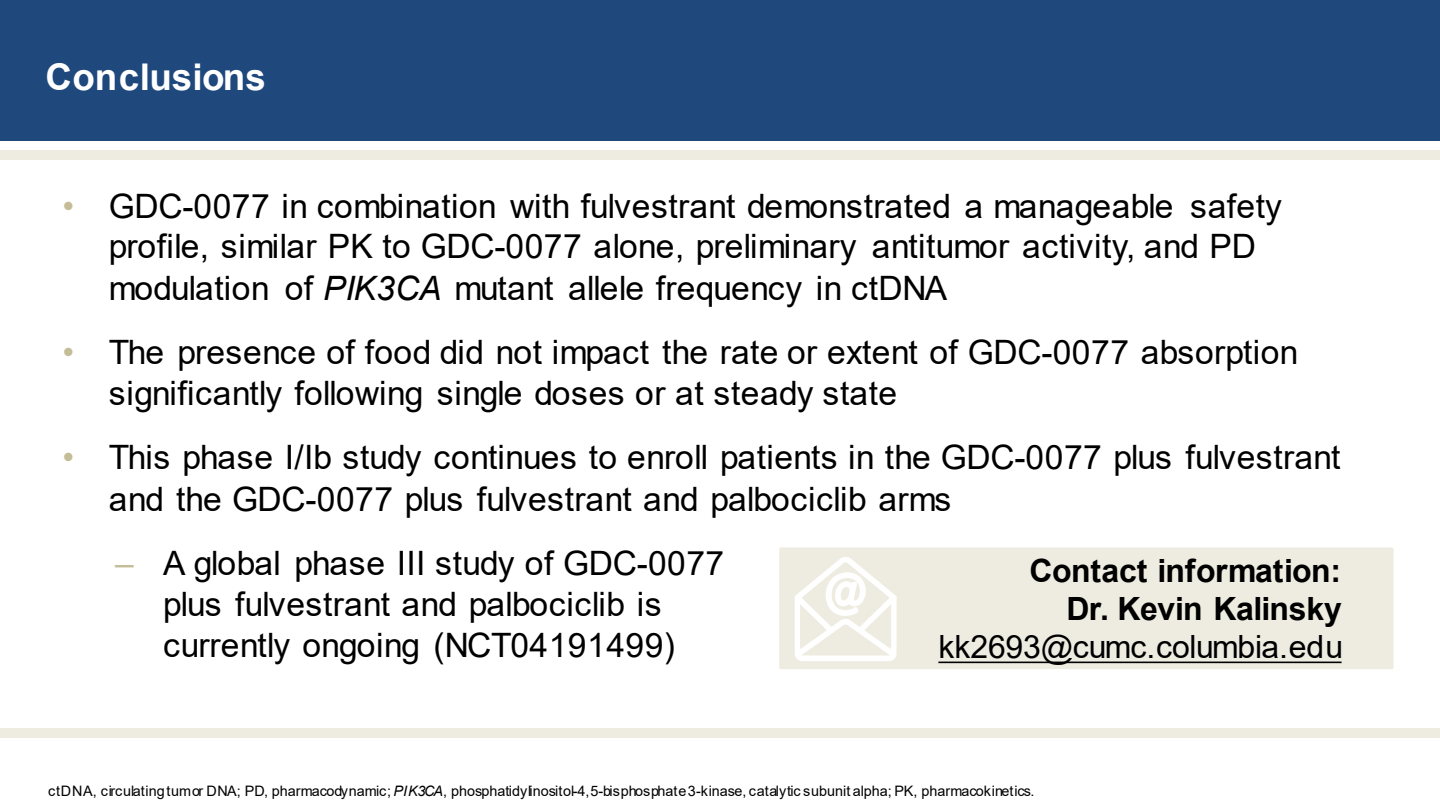
<style>
.page{position:relative;width:1440px;height:810px;background:#fff}
.page>*{position:absolute;margin:0;border:0;box-sizing:border-box;transform-origin:0 0}
.t1{font:700 36.8px "Arial";color:#fff}
.t2{font:33.6px/40.8px "Arial";letter-spacing:.01em;color:#000}
.t3{font:700 32px/38.4px "Arial";letter-spacing:-.01em;color:#000;text-align:right}
.t4{font:32px "Arial";letter-spacing:-.005em;color:#000}
.t5{font:14.4px "Arial";color:#000}
.s1{color:#c4bd97}
.s2{font-style:italic}
</style>
<div class="page">
<div style="left:0;top:150px;width:1440px;height:10px;background:#eeece1"></div>
<div style="left:0;top:728px;width:1440px;height:10px;background:#eeece1"></div>
<div style="left:0;top:0;width:1440px;height:141px;background:#1f497d"></div>
<div style="left:779px;top:547px;width:615px;height:122px;background:#eeece1;border:3px solid #eeece1"></div>
<svg style="left:938px;top:661px;width:404px;height:2px"></svg>
<svg style="left:795px;top:557px;width:102px;height:104px"></svg>
<h2 class="t1" style="left:45px;top:51px;width:222px">Conclusions</h2>
<p class="t2" style="left:109px;top:185px;width:1175px;text-indent:-46px"><span class="s1">•</span> GDC-0077 in combination with fulvestrant demonstrated a manageable safety profile, similar PK to GDC-0077 alone, preliminary antitumor activity, and PD modulation of <span class="s2">PIK3CA</span> mutant allele frequency in ctDNA</p>
<p class="t2" style="left:109px;top:331px;width:1191px;line-height:41.6px;text-indent:-46px"><span class="s1">•</span> The presence of food did not impact the rate or extent of GDC-0077 absorption significantly following single doses or at steady state</p>
<p class="t2" style="left:109px;top:436px;width:1233px;line-height:41.6px;text-indent:-46px"><span class="s1">•</span> This phase I/Ib study continues to enroll patients in the GDC-0077 plus fulvestrant and the GDC-0077 plus fulvestrant and palbociclib arms</p>
<p class="t2" style="left:115px;top:542px;width:611px;text-align:center"><span class="s1">–</span> A global phase III study of GDC-0077 plus fulvestrant and palbociclib is currently ongoing (NCT04191499)</p>
<p class="t3" style="left:1030px;top:551px;width:314px">Contact information:<br>Dr. Kevin Kalinsky</p>
<p class="t4" style="left:938px;top:625px;width:406px">kk2693@cumc.columbia.edu</p>
<p class="t5" style="left:48px;top:780px;width:988px">ctDNA, circulating tumor DNA; PD, pharmacodynamic; <span class="s2">PIK3CA</span>, phosphatidylinositol-4,5-bisphosphate 3-kinase, catalytic subunit alpha; PK, pharmacokinetics.</p>
</div>
